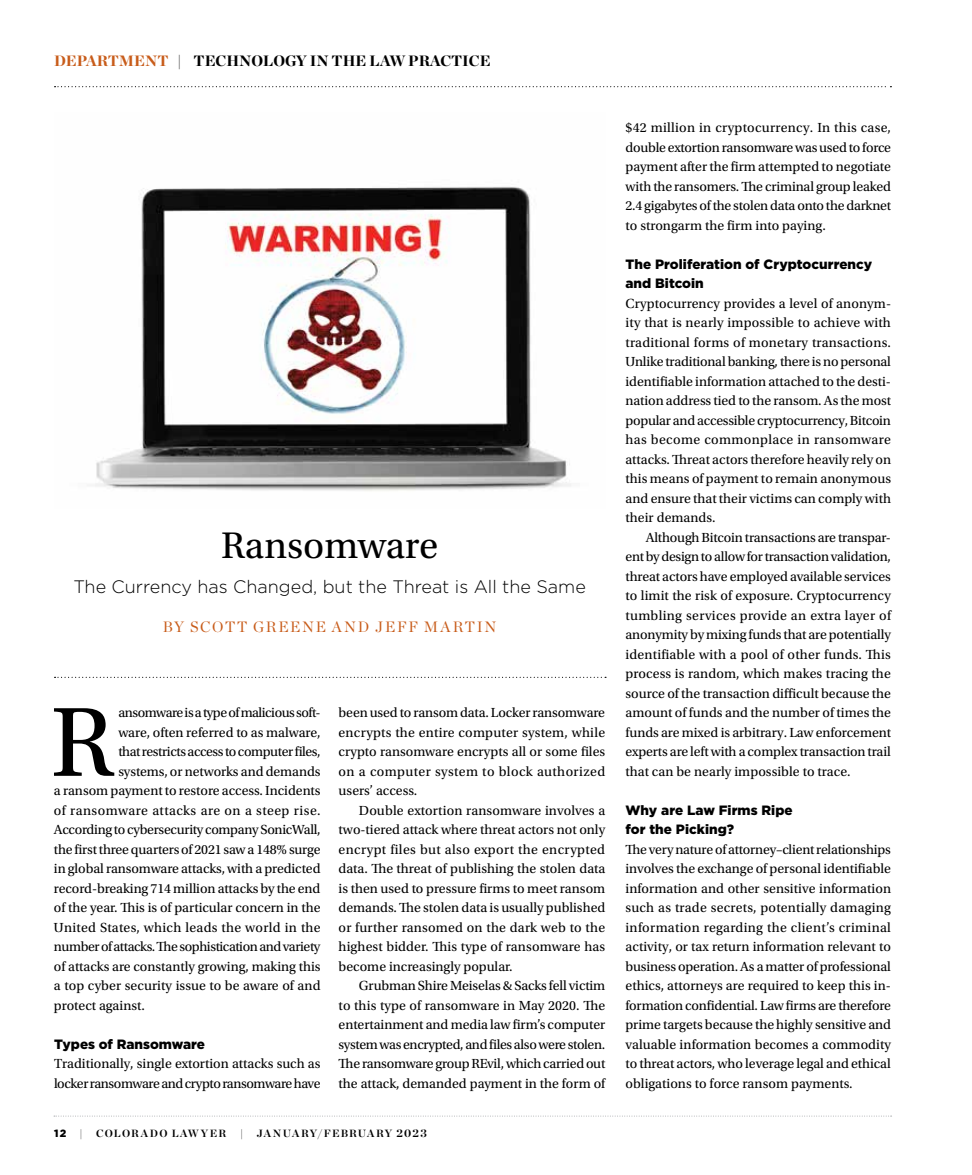
<style>
.page{position:relative;width:972px;height:1175px;background:#fff}
.page>*{position:absolute;margin:0;border:0;box-sizing:border-box;transform-origin:0 0}
.t1{font:103.5px "Utopia Std";color:#000}
.t2{font:39px "Utopia Std";color:#000}
.t3{font:300 18px "Gotham";color:#000}
.t4{font:900 15px "Chronicle Display";color:#000}
.t5{font:15px "Chronicle Display";letter-spacing:.115em;color:#c85c1a}
.t6{font:13.8px/19.5px "Utopia Std";letter-spacing:-.005em;color:#000;text-align:justify}
.t7{font:13.8px "Utopia Std";letter-spacing:-.03em;color:#000}
.t8{font:13.8px "Utopia Std";letter-spacing:.02em;color:#000}
.t9{font:13.8px "Utopia Std";letter-spacing:.03em;color:#000}
.t10{font:13.8px "Utopia Std";letter-spacing:-.035em;color:#000}
.t11{font:900 13.5px/19.5px "Gotham";letter-spacing:.005em;color:#000}
.t12{font:700 10.5px "Chronicle Display";letter-spacing:.095em;color:#000}
.t13{font:700 10.5px "Chronicle Display";letter-spacing:.115em;color:#000}
.t14{font:900 10.5px "Gotham";color:#000}
.s1{color:#c85c1a}
.s2{font-size:11.25px}
</style>
<div class="page">
<svg style="left:54px;top:1115px;width:838px;height:1px"></svg>
<svg style="left:55px;top:86px;width:836px;height:1px"></svg>
<img style="left:95px;top:187px;width:476px;height:304px">
<svg style="left:55px;top:676px;width:551px;height:2px"></svg>
<p class="t4" style="left:54px;top:48px;width:438px"><span class="s1">DEPARTMENT</span> | TECHNOLOGY IN THE LAW PRACTICE</p>
<h2 class="t2" style="left:221px;top:524px;width:219px">Ransomware</h2>
<h3 class="t3" style="left:73px;top:575px;width:514px">The Currency has Changed, but the Threat is All the Same</h3>
<p class="t5" style="left:163px;top:615px;width:335px">BY SCOTT GREENE AND JEFF MARTIN</p>
<h1 class="t1" style="left:51px;top:686px;width:65px">R</h1>
<p class="t10" style="left:118px;top:705px;width:204px">ansomware is a type of malicious soft-</p>
<p class="t6" style="left:118px;top:723px;width:204px">ware, often referred to as malware,</p>
<p class="t7" style="left:118px;top:744px;width:204px">that restricts access to computer files,</p>
<p class="t6" style="left:118px;top:762px;width:204px">systems, or networks and demands</p>
<p class="t6" style="left:54px;top:781px;width:268px">a ransom payment to restore access. Incidents</p>
<p class="t9" style="left:54px;top:803px;width:268px">of ransomware attacks are on a steep rise.</p>
<p class="t6" style="left:54px;top:820px;width:268px">According to cybersecurity company SonicWall,</p>
<p class="t6" style="left:54px;top:839px;width:268px">the first three quarters of 2021 saw a 148% surge</p>
<p class="t6" style="left:54px;top:859px;width:268px">in global ransomware attacks, with a predicted</p>
<p class="t6" style="left:54px;top:878px;width:268px">record-breaking 714 million attacks by the end</p>
<p class="t6" style="left:54px;top:898px;width:268px">of the year. This is of particular concern in the</p>
<p class="t8" style="left:54px;top:920px;width:268px">United States, which leads the world in the</p>
<p class="t7" style="left:54px;top:939px;width:268px">number of attacks. The sophistication and variety</p>
<p class="t6" style="left:54px;top:956px;width:268px">of attacks are constantly growing, making this</p>
<p class="t6" style="left:54px;top:976px;width:268px">a top cyber security issue to be aware of and</p>
<p class="t6" style="left:54px;top:995px;width:92px">protect against.</p>
<p class="t11" style="left:54px;top:1034px;width:153px">Types of Ransomware</p>
<p class="t6" style="left:54px;top:1054px;width:268px">Traditionally, single extortion attacks such as locker ransomware and crypto ransomware have</p>
<p class="t6" style="left:339px;top:703px;width:268px">been used to ransom data. Locker ransomware encrypts the entire computer system, while crypto ransomware encrypts all or some files on a computer system to block authorized users’ access.</p>
<p class="t6" style="left:339px;top:800px;width:268px;text-indent:20px">Double extortion ransomware involves a two-tiered attack where threat actors not only encrypt files but also export the encrypted data. The threat of publishing the stolen data is then used to pressure firms to meet ransom demands. The stolen data is usually published or further ransomed on the dark web to the highest bidder. This type of ransomware has become increasingly popular.</p>
<p class="t6" style="left:339px;top:976px;width:268px;text-indent:20px">Grubman Shire Meiselas &amp; Sacks fell victim to this type of ransomware in May 2020. The entertainment and media law firm’s computer system was encrypted, and files also were stolen.<br>The ransomware group REvil, which carried out the attack, demanded payment in the form of</p>
<p class="t14" style="left:54px;top:1126px;width:14px">12</p>
<p class="t13" style="left:80px;top:1125px;width:5px">|</p>
<p class="t13" style="left:96px;top:1125px;width:132px">COLORADO LAWYER</p>
<p class="t13" style="left:240px;top:1125px;width:5px">|</p>
<p class="t12" style="left:257px;top:1125px;width:171px">JANUARY/FEBRUARY <span class="s2">2023</span></p>
<p class="t6" style="left:626px;top:118px;width:267px">$42 million in cryptocurrency. In this case, double extortion ransomware was used to force payment after the firm attempted to negotiate with the ransomers. The criminal group leaked 2.4 gigabytes of the stolen data onto the darknet to strongarm the firm into paying.</p>
<p class="t11" style="left:626px;top:254px;width:248px">The Proliferation of Cryptocurrency and Bitcoin</p>
<p class="t6" style="left:626px;top:294px;width:267px">Cryptocurrency provides a level of anonym&shy;ity that is nearly impossible to achieve with traditional forms of monetary transactions.<br>Unlike traditional banking, there is no personal identifiable information attached to the desti&shy;nation address tied to the ransom. As the most popular and accessible cryptocurrency, Bitcoin has become commonplace in ransomware attacks. Threat actors therefore heavily rely on this means of payment to remain anonymous and ensure that their victims can comply with their demands.</p>
<p class="t6" style="left:626px;top:527px;width:267px;text-indent:20px">Although Bitcoin transactions are transpar&shy;ent by design to allow for transaction validation, threat actors have employed available services to limit the risk of exposure. Cryptocurrency tumbling services provide an extra layer of anonymity by mixing funds that are potentially identifiable with a pool of other funds. This process is random, which makes tracing the source of the transaction difficult because the amount of funds and the number of times the funds are mixed is arbitrary. Law enforcement experts are left with a complex transaction trail that can be nearly impossible to trace.</p>
<p class="t11" style="left:626px;top:800px;width:169px">Why are Law Firms Ripe for the Picking?</p>
<p class="t6" style="left:626px;top:840px;width:267px">The very nature of attorney–client relationships involves the exchange of personal identifiable information and other sensitive information such as trade secrets, potentially damaging information regarding the client’s criminal activity, or tax return information relevant to business operation. As a matter of professional ethics, attorneys are required to keep this in&shy;formation confidential. Law firms are therefore prime targets because the highly sensitive and valuable information becomes a commodity to threat actors, who leverage legal and ethical obligations to force ransom payments.</p>
</div>
